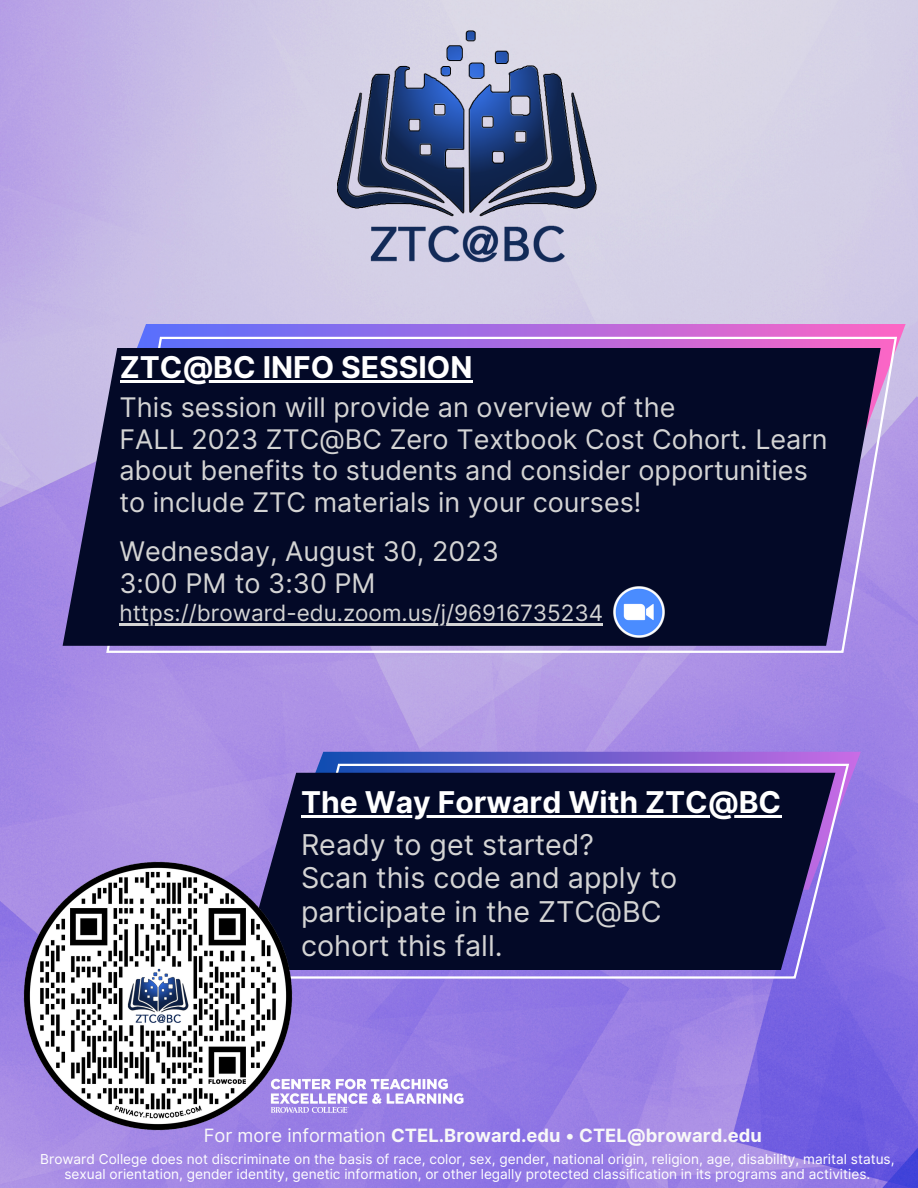
<style>
.page{position:relative;width:918px;height:1188px;background:#fff}
.page>*{position:absolute;margin:0;border:0;box-sizing:border-box;transform-origin:0 0}
.t1{font:700 30px "Inter";color:#fff}
.t2{font:28.65px/33.8px "Inter";color:#d4d4d4}
.t3{font:27px/31.5px "Inter";color:#d4d4d4}
.t4{font:22.5px "Inter";color:#d4d4d4}
.t5{font:700 18.3px "Inter";color:#f8f8f8}
.t6{font:13.65px/15.8px "Inter";color:#fff;text-align:center}
.s1{font-weight:400}
</style>
<div class="page">
<img style="left:0;top:0;width:918px;height:1188px">
<svg style="left:271px;top:752px;width:590px;height:138px;background:#7a67d2"></svg>
<svg style="left:284px;top:764px;width:565px;height:215px;background:#9785df"></svg>
<svg style="left:242px;top:773px;width:593px;height:197px;background:#101337"></svg>
<img style="left:298px;top:1070px;width:169px;height:53px">
<svg style="left:106px;top:324px;width:800px;height:105px;background:#af76e1"></svg>
<svg style="left:106px;top:337px;width:791px;height:316px"></svg>
<svg style="left:63px;top:348px;width:818px;height:298px;background:#101434"></svg>
<img style="left:19px;top:857px;width:279px;height:279px">
<img style="left:337px;top:29px;width:260px;height:254px">
<hr style="left:120px;top:380px;width:353px;height:2px;background:#fff">
<hr style="left:119px;top:623px;width:484px;height:2px;background:#d4d4d4">
<img style="left:614px;top:586px;width:51px;height:51px">
<hr style="left:301px;top:815px;width:480px;height:2px;background:#fff">
<p class="t1" style="left:120px;top:349px;width:354px">ZTC@BC INFO SESSION</p>
<p class="t3" style="left:119px;top:391px;width:558px">This session will provide an overview of the</p>
<p class="t3" style="left:119px;top:423px;width:710px">FALL 2023 ZTC@BC Zero Textbook Cost Cohort. Learn about benefits to students and consider opportunities to include ZTC materials in your courses!</p>
<p class="t3" style="left:119px;top:535px;width:381px">Wednesday, August 30, 2023</p>
<p class="t3" style="left:119px;top:567px;width:258px">3:00 PM to 3:30 PM</p>
<p class="t4" style="left:119px;top:599px;width:485px">https://broward-edu.zoom.us/j/96916735234</p>
<p class="t1" style="left:301px;top:784px;width:482px">The Way Forward With ZTC@BC</p>
<p class="t2" style="left:301px;top:827px;width:295px">Ready to get started?</p>
<p class="t2" style="left:301px;top:861px;width:378px">Scan this code and apply to participate in the ZTC@BC cohort this fall.</p>
<p class="t5" style="left:204px;top:1124px;width:560px"><span class="s1">For more information</span> CTEL.Broward.edu <span class="s1">•</span> CTEL@broward.edu</p>
<p class="t6" style="left:40px;top:1151px;width:856px">Broward College does not discriminate on the basis of race, color, sex, gender, national origin, religion, age, disability, marital status, sexual orientation, gender identity, genetic information, or other legally protected classification in its programs and activities.</p>
</div>
